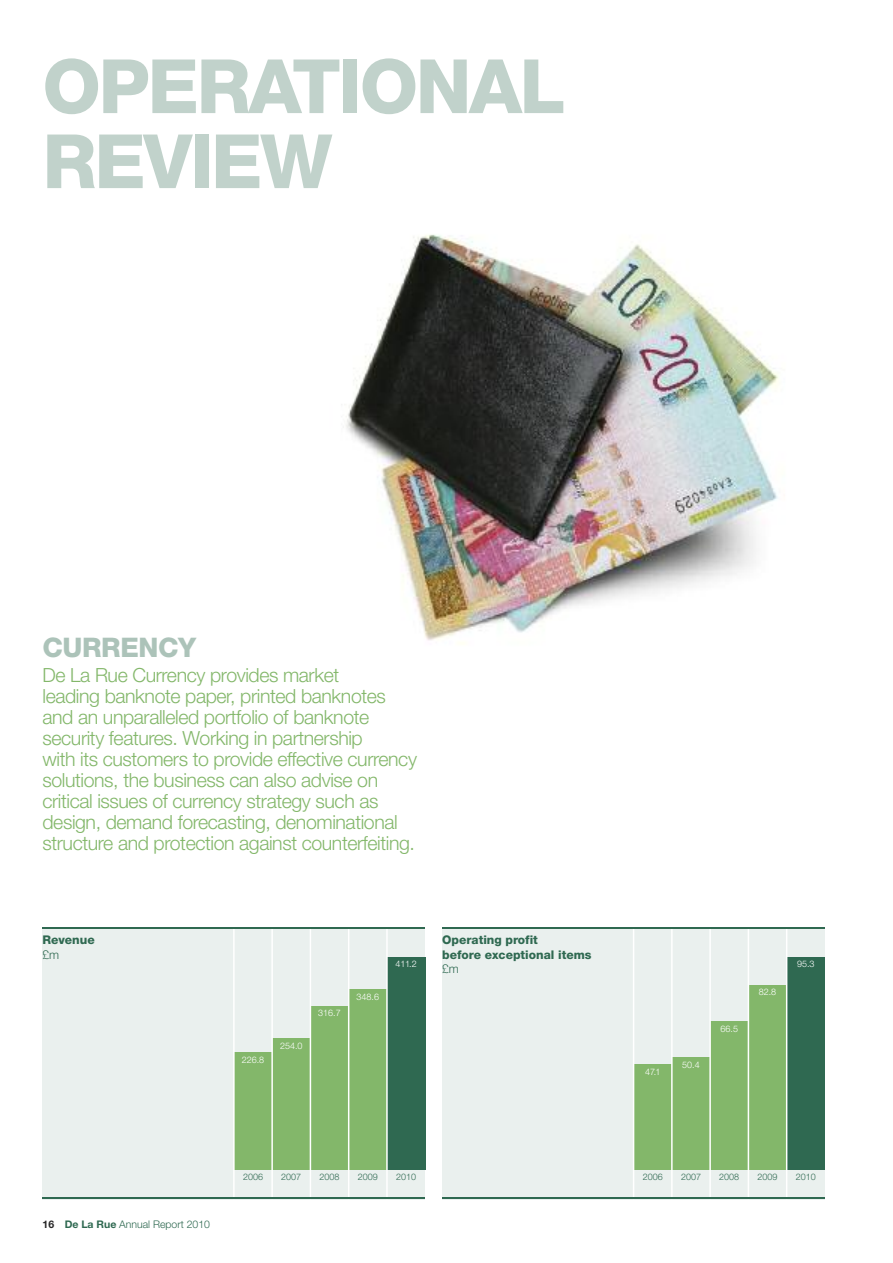
<style>
.page{position:relative;width:893px;height:1263px;background:#fff}
.page>*{position:absolute;margin:0;border:0;box-sizing:border-box;transform-origin:0 0}
.t1{font:800 75px/75px "Helvetica Neue";letter-spacing:-.03em;color:#c1d2cb}
.t2{font:800 27px "Helvetica Neue";letter-spacing:-.015em;color:#acc3b9}
.t3{font:300 19.5px/21px "Helvetica Neue";letter-spacing:-.02em;color:#83b76a}
.t4{font:800 12px/14.4px "Helvetica Neue";color:#2f6951}
.t5{font:300 12px "Helvetica Neue";color:#2f6951}
.t6{font:300 10.5px "Helvetica Neue";color:#2f6951}
.t7{font:300 9px "Helvetica Neue";color:#fff}
.t8{font:300 9px "Helvetica Neue";color:#2f6951}
.s1{font-weight:700;color:#272627}
.s2{font-weight:700}
</style>
<div class="page">
<img style="left:346px;top:234px;width:433px;height:410px">
<div style="left:43px;top:927px;width:382px;height:272px;background:#eaf0ee"></div>
<div style="left:234px;top:1052px;width:38px;height:117px;background:#83b76a"></div>
<div style="left:272px;top:1038px;width:38px;height:131px;background:#83b76a"></div>
<div style="left:310px;top:1006px;width:39px;height:163px;background:#83b76a"></div>
<div style="left:349px;top:989px;width:38px;height:180px;background:#83b76a"></div>
<div style="left:387px;top:957px;width:38px;height:212px;background:#2f6951"></div>
<hr style="left:233px;top:927px;width:2px;height:272px;background:#fff">
<hr style="left:271px;top:927px;width:2px;height:272px;background:#fff">
<hr style="left:310px;top:927px;width:1px;height:272px;background:#fff">
<hr style="left:348px;top:927px;width:1px;height:272px;background:#fff">
<hr style="left:386px;top:927px;width:2px;height:272px;background:#fff">
<div style="left:442px;top:927px;width:383px;height:272px;background:#eaf0ee"></div>
<div style="left:634px;top:1064px;width:38px;height:105px;background:#83b76a"></div>
<div style="left:672px;top:1057px;width:38px;height:112px;background:#83b76a"></div>
<div style="left:710px;top:1021px;width:38px;height:148px;background:#83b76a"></div>
<div style="left:748px;top:985px;width:39px;height:184px;background:#83b76a"></div>
<div style="left:787px;top:957px;width:38px;height:212px;background:#2f6951"></div>
<hr style="left:633px;top:927px;width:1px;height:272px;background:#fff">
<hr style="left:671px;top:927px;width:2px;height:272px;background:#fff">
<hr style="left:709px;top:927px;width:2px;height:272px;background:#fff">
<hr style="left:748px;top:927px;width:1px;height:272px;background:#fff">
<hr style="left:786px;top:927px;width:1px;height:272px;background:#fff">
<hr style="left:43px;top:927px;width:382px;height:1px;background:#2f6951">
<hr style="left:43px;top:1198px;width:382px;height:1px;background:#2f6951">
<hr style="left:442px;top:927px;width:383px;height:1px;background:#2f6951">
<hr style="left:442px;top:1198px;width:383px;height:1px;background:#2f6951">
<h1 class="t1" style="left:43px;top:55px;width:524px">OPERATIONAL<br>REVIEW</h1>
<h2 class="t2" style="left:43px;top:638px;width:155px">CURRENCY</h2>
<p class="t3" style="left:43px;top:666px;width:376px">De La Rue Currency provides market<br>leading banknote paper, printed banknotes and an unparalleled portfolio of banknote security features. Working in partnership<br>with its customers to provide effective currency solutions, the business can also advise on critical issues of currency strategy such as design, demand forecasting, denominational structure and protection against counterfeiting.</p>
<p class="t4" style="left:43px;top:934px;width:54px">Revenue</p>
<p class="t5" style="left:43px;top:950px;width:18px">£m</p>
<p class="t7" style="left:242px;top:1056px;width:24px">226.8</p>
<p class="t7" style="left:280px;top:1042px;width:24px">254.0</p>
<p class="t7" style="left:318px;top:1010px;width:24px">316.7</p>
<p class="t7" style="left:357px;top:993px;width:24px">348.6</p>
<p class="t7" style="left:396px;top:961px;width:23px">411.2</p>
<p class="t4" style="left:442px;top:934px;width:151px">Operating profit<br>before exceptional items</p>
<p class="t5" style="left:442px;top:964px;width:18px">£m</p>
<p class="t6" style="left:43px;top:1220px;width:169px"><span class="s1">16</span> <span class="s2">De La Rue</span> Annual Report 2010</p>
<p class="t8" style="left:243px;top:1174px;width:21px">2006</p>
<p class="t8" style="left:281px;top:1174px;width:21px">2007</p>
<p class="t8" style="left:320px;top:1174px;width:21px">2008</p>
<p class="t8" style="left:358px;top:1174px;width:21px">2009</p>
<p class="t8" style="left:396px;top:1174px;width:21px">2010</p>
<p class="t7" style="left:645px;top:1068px;width:17px">47.1</p>
<p class="t7" style="left:682px;top:1061px;width:19px">50.4</p>
<p class="t7" style="left:720px;top:1025px;width:19px">66.5</p>
<p class="t7" style="left:759px;top:989px;width:19px">82.8</p>
<p class="t7" style="left:797px;top:961px;width:19px">95.3</p>
<p class="t8" style="left:643px;top:1174px;width:21px">2006</p>
<p class="t8" style="left:681px;top:1174px;width:21px">2007</p>
<p class="t8" style="left:719px;top:1174px;width:21px">2008</p>
<p class="t8" style="left:757px;top:1174px;width:21px">2009</p>
<p class="t8" style="left:796px;top:1174px;width:21px">2010</p>
</div>
